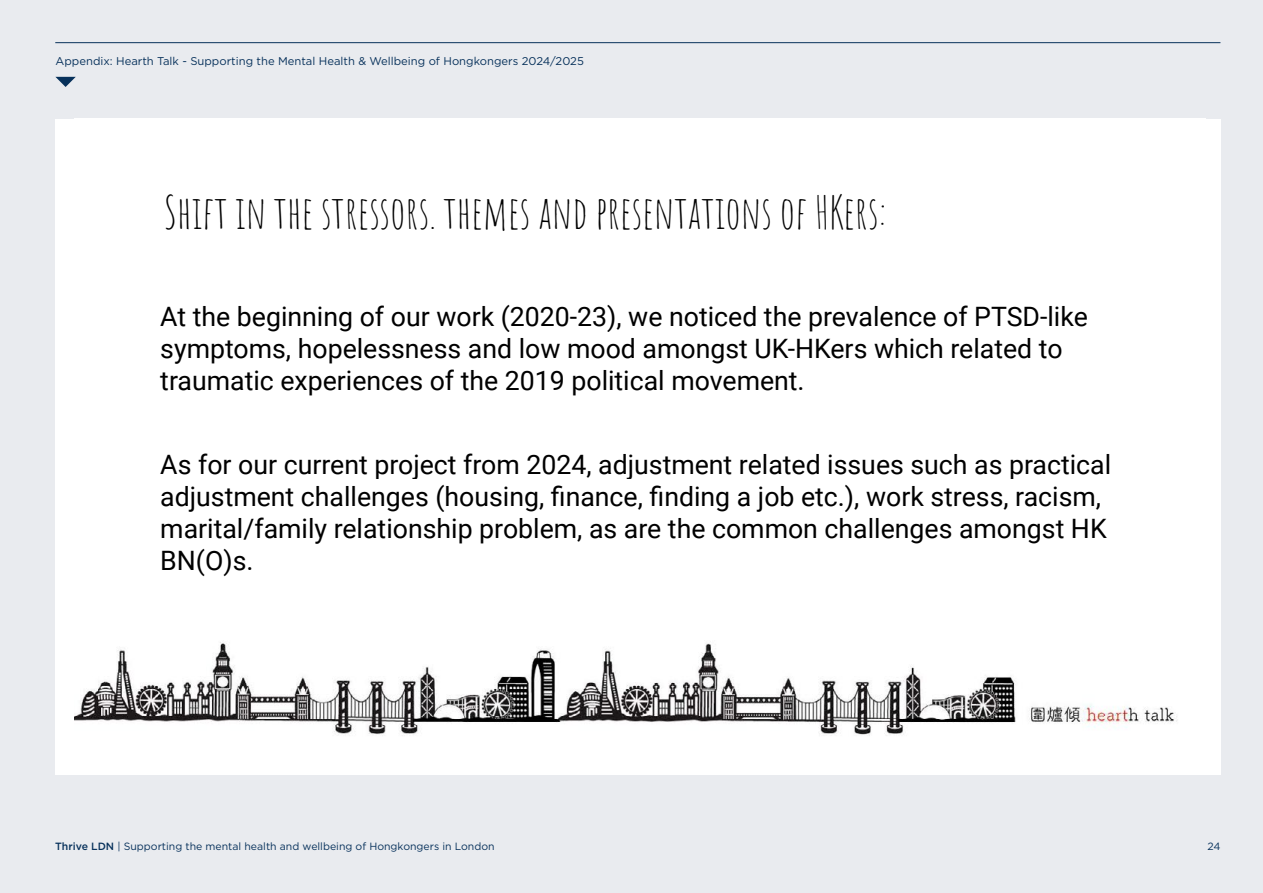
<style>
.page{position:relative;width:1263px;height:893px;background:#e9ebef}
.page>*{position:absolute;margin:0;border:0;box-sizing:border-box;transform-origin:0 0}
.t1{font:44.55px "Amatic SC";color:#000}
.t2{font:26.7px/32.1px "Roboto";color:#000}
.t3{font:11.25px "Gotham";color:#07315b}
.t4{font:10.5px "Gotham";color:#07315b}
.s1{font-weight:500}
</style>
<div class="page">
<div style="left:55px;top:119px;width:1165px;height:655px;background:#fff"></div>
<img style="left:74px;top:642px;width:1103px;height:94px">
<svg style="left:55px;top:77px;width:21px;height:10px"></svg>
<hr style="left:55px;top:42px;width:1165px;height:1px;background:#07315b">
<p class="t3" style="left:56px;top:54px;width:530px">Appendix: Hearth Talk - Supporting the Mental Health &amp; Wellbeing of Hongkongers 2024/2025</p>
<h1 class="t1" style="left:164px;top:180px;width:724px">Shift in the stressors. themes and presentations of HKers:</h1>
<p class="t2" style="left:160px;top:299px;width:929px">At the beginning of our work (2020-23), we noticed the prevalence of PTSD-like symptoms, hopelessness and low mood amongst UK-HKers which related to traumatic experiences of the 2019 political movement.</p>
<p class="t2" style="left:160px;top:447px;width:952px">As for our current project from 2024, adjustment related issues such as practical adjustment challenges (housing, finance, finding a job etc.), work stress, racism, marital/family relationship problem, as are the common challenges amongst HK BN(O)s.</p>
<p class="t4" style="left:55px;top:840px;width:441px"><span class="s1">Thrive LDN</span> | Supporting the mental health and wellbeing of Hongkongers in London</p>
<p class="t4" style="left:1207px;top:840px;width:15px">24</p>
</div>
